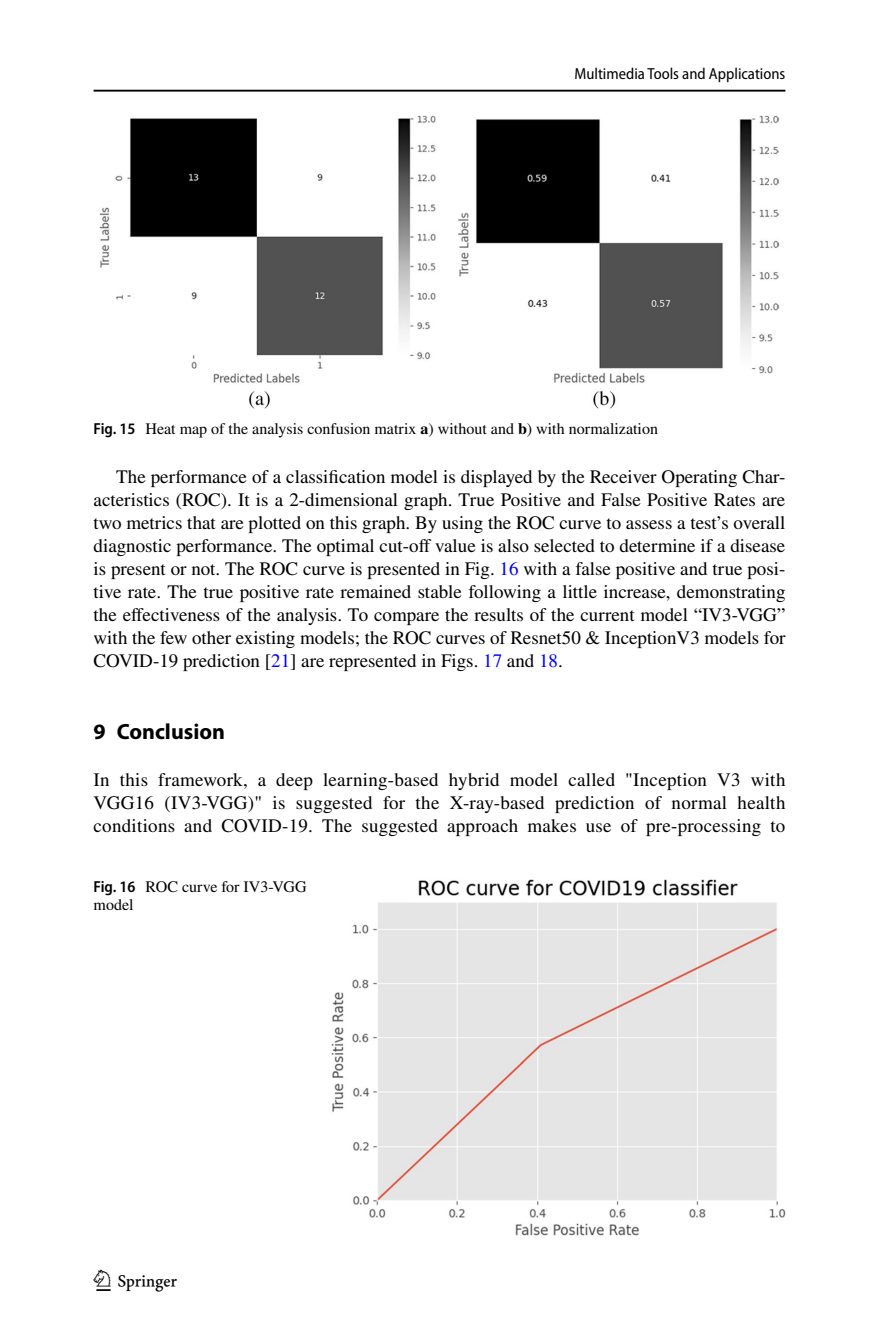
<style>
.page{position:relative;width:879px;height:1333px;background:#fff}
.page>*{position:absolute;margin:0;border:0;box-sizing:border-box;transform-origin:0 0}
.t1{font:30px "Springnew Regular 4";color:#000}
.t2{font:700 22px "Myriad Pro";color:#000}
.t3{font:19px/23px "STIX";color:#000;text-align:justify}
.t4{font:16px/18.4px "STIX";color:#000}
.t5{font:semi-condensed 16px "Myriad Pro";color:#000}
.s1{font-family:"Myriad Pro";font-weight:600;font-stretch:semi-condensed}
.s2{font-weight:700}
.s3{color:#00f}
</style>
<div class="page">
<hr style="left:94px;top:90px;width:691px;height:2px;background:#000">
<img style="left:99px;top:116px;width:681px;height:292px">
<img style="left:332px;top:879px;width:453px;height:356px">
<p class="t5" style="left:574px;top:65px;width:212px">Multimedia Tools and Applications</p>
<p class="t4" style="left:94px;top:420px;width:566px"><span class="s1">Fig. 15</span> Heat map of the analysis confusion matrix <span class="s2">a</span>) without and <span class="s2">b</span>) with normalization</p>
<p class="t3" style="left:94px;top:466px;width:693px;text-indent:23px">The performance of a classification model is displayed by the Receiver Operating Char&shy;acteristics (ROC). It is a 2-dimensional graph. True Positive and False Positive Rates are two metrics that are plotted on this graph. By using the ROC curve to assess a test’s overall diagnostic performance. The optimal cut-off value is also selected to determine if a disease is present or not. The ROC curve is presented in Fig. <span class="s3">16</span> with a false positive and true posi&shy;tive rate. The true positive rate remained stable following a little increase, demonstrating the effectiveness of the analysis. To compare the results of the current model “IV3-VGG” with the few other existing models; the ROC curves of Resnet50 &amp; InceptionV3 models for COVID-19 prediction [<span class="s3">21</span>] are represented in Figs. <span class="s3">17</span> and <span class="s3">18</span>.</p>
<p class="t2" style="left:94px;top:717px;width:133px">9 Conclusion</p>
<p class="t3" style="left:94px;top:769px;width:693px">In this framework, a deep learning-based hybrid model called "Inception V3 with VGG16 (IV3-VGG)" is suggested for the X-ray-based prediction of normal health conditions and COVID-19. The suggested approach makes use of pre-processing to</p>
<p class="t4" style="left:94px;top:878px;width:215px"><span class="s1">Fig. 16</span> ROC curve for IV3-VGG model</p>
<h1 class="t1" style="left:96px;top:1269px;width:83px">1 3</h1>
</div>
